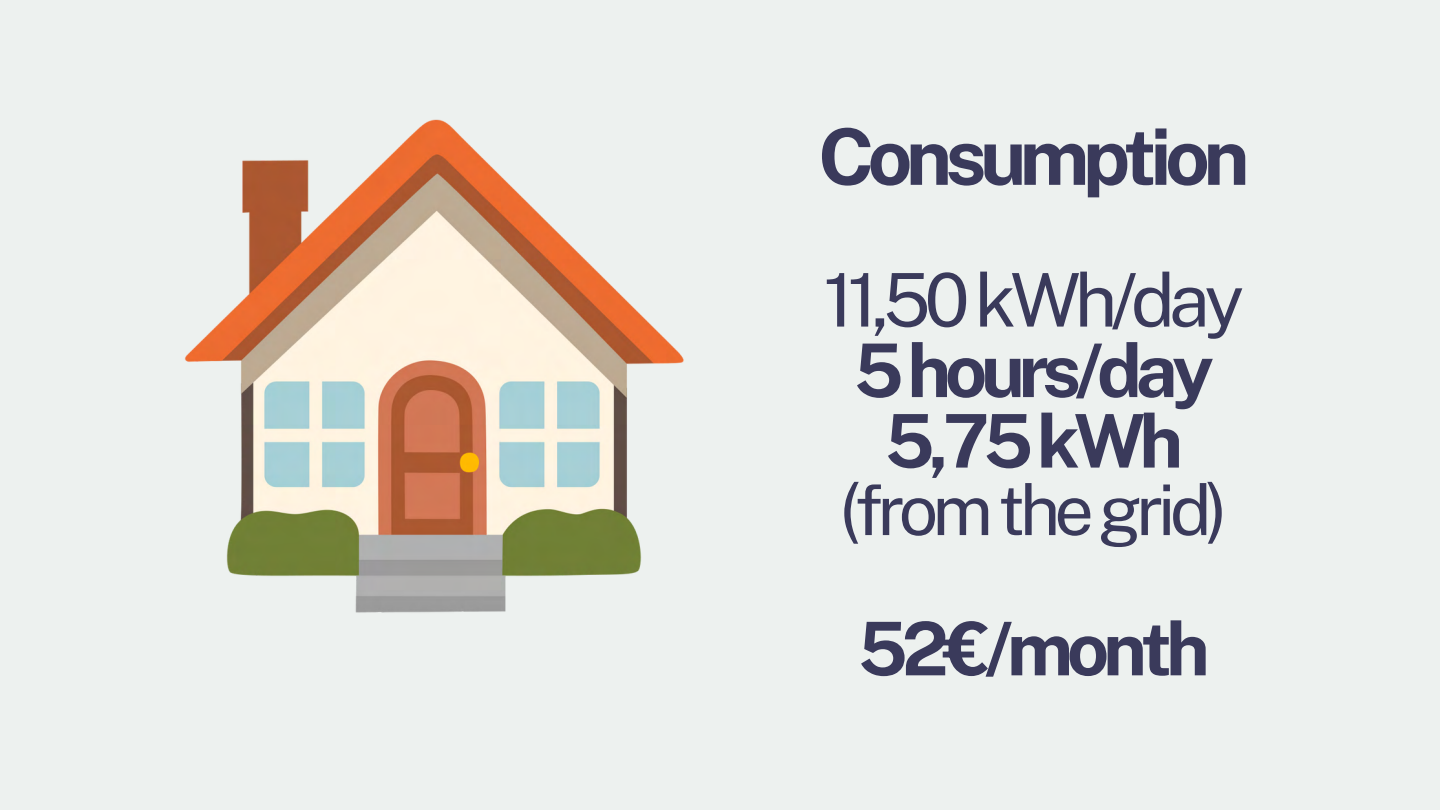
<style>
.page{position:relative;width:1440px;height:810px;background:#edf1ef}
.page>*{position:absolute;margin:0;border:0;box-sizing:border-box;transform-origin:0 0}
.t1{font:700 78px "Public Sans";letter-spacing:-.08em;color:#3a3a5b}
.t2{font:700 74px "Public Sans";letter-spacing:-.08em;color:#3a3a5b}
.t3{font:74px "Public Sans";letter-spacing:-.08em;color:#3a3a5b}
.t4{font:70px "Public Sans";letter-spacing:-.085em;color:#3a3a5b}
</style>
<div class="page">
<img style="left:184px;top:119px;width:500px;height:494px">
<h1 class="t1" style="left:818px;top:111px;width:433px">Consumption</h1>
<p class="t3" style="left:823px;top:256px;width:422px">11,50 kWh/day</p>
<p class="t2" style="left:854px;top:327px;width:361px">5 hours/day</p>
<p class="t2" style="left:885px;top:397px;width:300px">5,75 kWh</p>
<p class="t4" style="left:839px;top:469px;width:390px">(from the grid)</p>
<h1 class="t2" style="left:858px;top:605px;width:353px">52€/month</h1>
</div>
